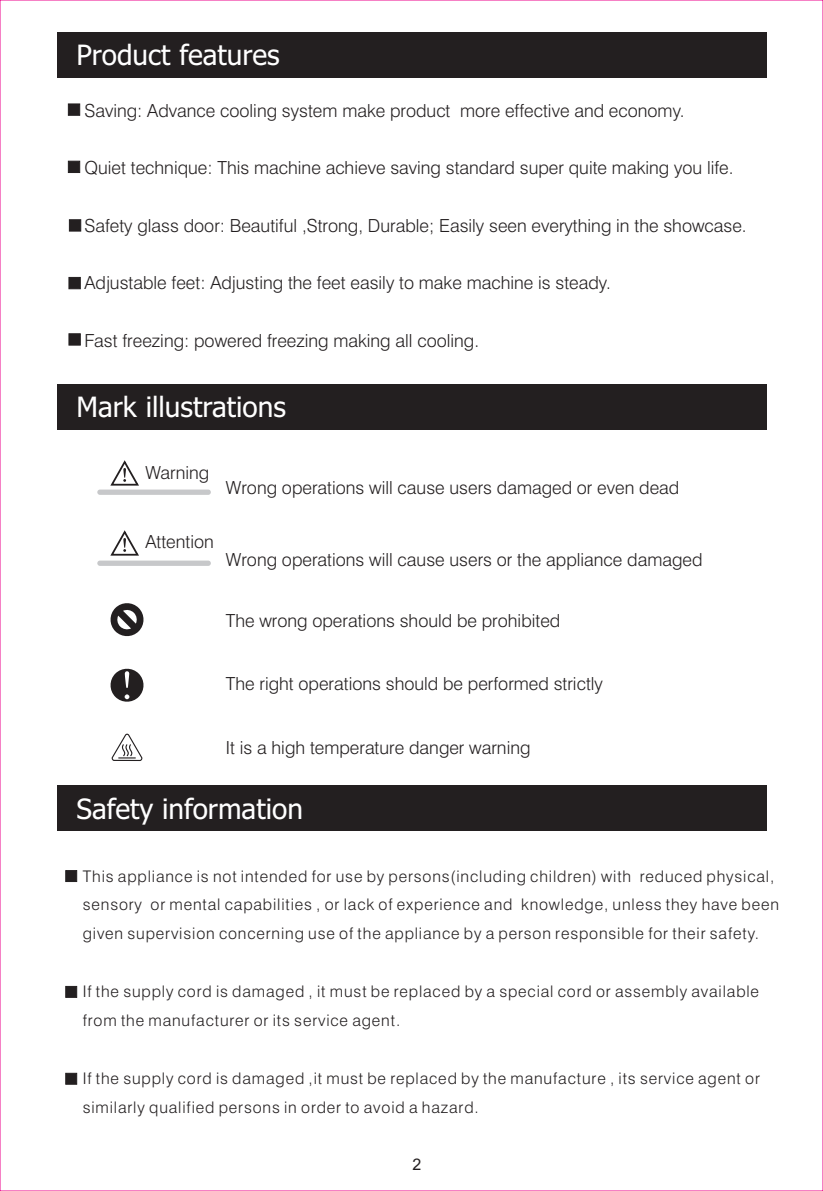
<style>
.page{position:relative;width:823px;height:1191px;background:#fff}
.page>*{position:absolute;margin:0;border:0;box-sizing:border-box;transform-origin:0 0}
.t1{font:28px "Tahoma";color:#fff}
.t2{font:300 18px "Swiss 721 BT";color:#231f20}
.t3{font:300 16px/29px "Swiss 721 BT";letter-spacing:.055em;color:#231f20}
.t4{font:16px "Arial";color:#231f20}
</style>
<div class="page">
<div style="left:57px;top:32px;width:708px;height:45px;background:#231f20"></div>
<div style="left:57px;top:384px;width:708px;height:45px;background:#231f20"></div>
<div style="left:97px;top:489px;width:114px;height:6px;background:#c7c8ca;border-radius:3px"></div>
<div style="left:97px;top:560px;width:114px;height:6px;background:#c7c8ca;border-radius:3px"></div>
<svg style="left:110px;top:460px;width:29px;height:26px"></svg>
<svg style="left:110px;top:530px;width:29px;height:26px"></svg>
<svg style="left:110px;top:603px;width:34px;height:34px"></svg>
<svg style="left:110px;top:668px;width:34px;height:34px"></svg>
<svg style="left:112px;top:733px;width:31px;height:28px"></svg>
<div style="left:57px;top:785px;width:708px;height:46px;background:#231f20"></div>
<svg style="left:68px;top:103px;width:12px;height:13px"></svg>
<svg style="left:68px;top:161px;width:12px;height:12px"></svg>
<svg style="left:69px;top:219px;width:12px;height:12px"></svg>
<svg style="left:68px;top:277px;width:13px;height:12px"></svg>
<svg style="left:68px;top:333px;width:13px;height:12px"></svg>
<svg style="left:65px;top:870px;width:12px;height:12px"></svg>
<svg style="left:65px;top:986px;width:12px;height:11px"></svg>
<svg style="left:65px;top:1072px;width:12px;height:12px"></svg>
<h1 class="t1" style="left:76px;top:43px;width:204px">Product features</h1>
<p class="t2" style="left:84px;top:103px;width:601px">Saving: Advance cooling system make product more effective and economy.</p>
<p class="t2" style="left:84px;top:160px;width:650px">Quiet technique: This machine achieve saving standard super quite making you life.</p>
<p class="t2" style="left:84px;top:218px;width:663px">Safety glass door: Beautiful ,Strong, Durable; Easily seen everything in the showcase.</p>
<p class="t2" style="left:84px;top:275px;width:527px">Adjustable feet: Adjusting the feet easily to make machine is steady.</p>
<p class="t2" style="left:84px;top:333px;width:396px">Fast freezing: powered freezing making all cooling.</p>
<h1 class="t1" style="left:76px;top:396px;width:211px">Mark illustrations</h1>
<p class="t2" style="left:145px;top:465px;width:65px">Warning</p>
<p class="t2" style="left:226px;top:480px;width:454px">Wrong operations will cause users damaged or even dead</p>
<p class="t2" style="left:145px;top:534px;width:70px">Attention</p>
<p class="t2" style="left:226px;top:552px;width:477px">Wrong operations will cause users or the appliance damaged</p>
<p class="t2" style="left:226px;top:613px;width:336px">The wrong operations should be prohibited</p>
<p class="t2" style="left:226px;top:676px;width:378px">The right operations should be performed strictly</p>
<p class="t2" style="left:226px;top:740px;width:306px">It is a high temperature danger warning</p>
<h1 class="t1" style="left:76px;top:797px;width:228px">Safety information</h1>
<p class="t3" style="left:83px;top:863px;width:697px">This appliance is not intended for use by persons(including children) with reduced physical, sensory or mental capabilities , or lack of experience and knowledge, unless they have been given supervision concerning use of the appliance by a person responsible for their safety.</p>
<p class="t3" style="left:83px;top:978px;width:677px">If the supply cord is damaged , it must be replaced by a special cord or assembly available from the manufacturer or its service agent.</p>
<p class="t3" style="left:83px;top:1065px;width:678px">If the supply cord is damaged ,it must be replaced by the manufacture , its service agent or similarly qualified persons in order to avoid a hazard.</p>
<p class="t4" style="left:412px;top:1158px;width:10px">2</p>
</div>
